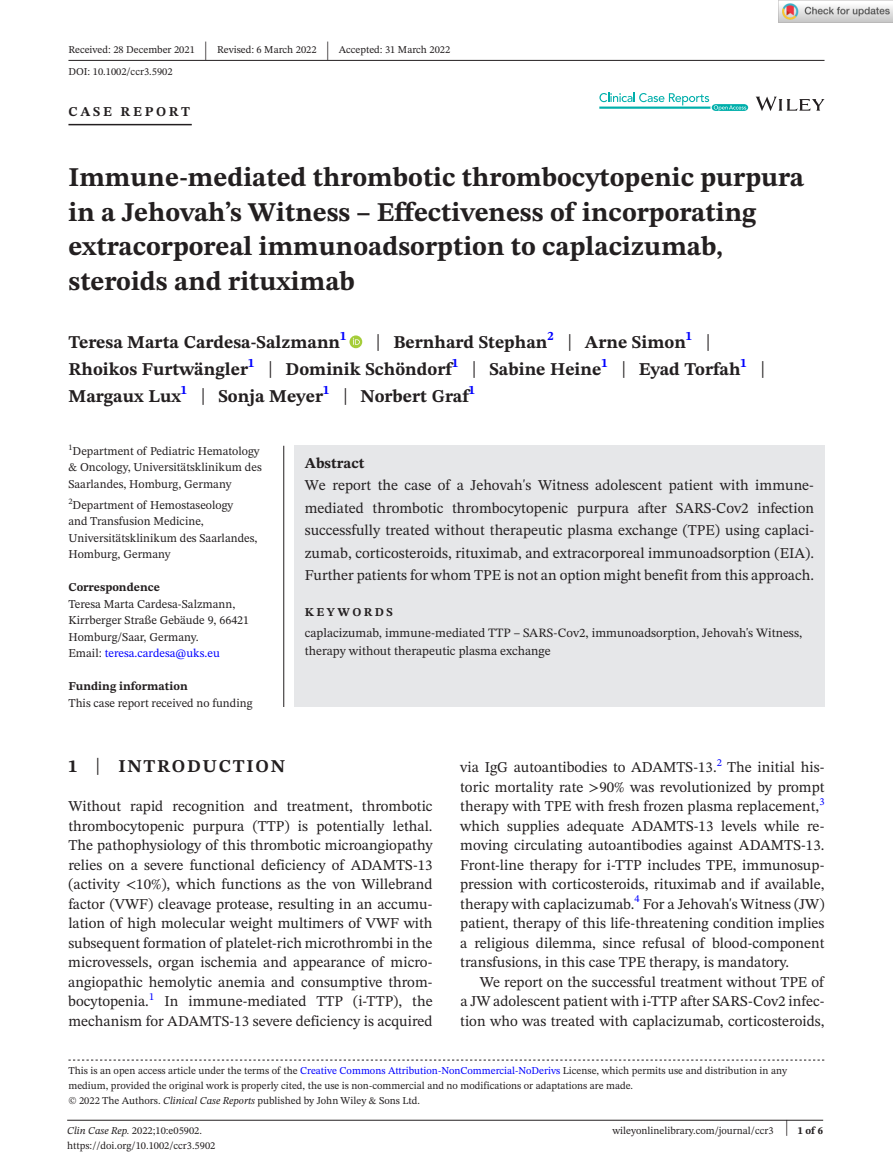
<style>
.page{position:relative;width:893px;height:1174px;background:#fff}
.page>*{position:absolute;margin:0;border:0;box-sizing:border-box;transform-origin:0 0}
.t1{font:700 27px/34.5px "STIX Two Text";color:#231f20}
.t2{font:25.65px "STIX Two Text";color:#231f20;scale:.49 1}
.t3{font:700 18px/27px "STIX Two Text";color:#231f20}
.t4{font:700 18px "STIX Two Text";letter-spacing:.1em;color:#231f20}
.t5{font:15px/19.5px "STIX Two Text";color:#231f20;text-align:justify}
.t6{font:700 15px "STIX Two Text";color:#231f20}
.t7{font:700 13.5px "STIX Two Text";letter-spacing:.2em;color:#231f20}
.t8{font:12.75px/17.2px "STIX Two Text";color:#231f20}
.t9{font:12px/16.5px "STIX Two Text";color:#231f20}
.t10{font:700 12px "STIX Two Text";color:#231f20}
.t11{font:700 12px "STIX Two Text";letter-spacing:.2em;color:#231f20}
.t12{font:10.5px/15px "STIX Two Text";color:#231f20}
.t13{font:700 10.5px "STIX Two Text";color:#231f20}
.t14{font:10.5px "STIX Two Text";color:#00f}
.s1{font-weight:400;font-size:23.4px}
.s2{color:#00f}
.s3{font-weight:400;font-size:23.7px}
.s4{font-style:italic}
.s5{font-weight:400;font-size:22.2px}
</style>
<div class="page">
<hr style="left:67px;top:1119px;width:756px;height:1px;background:#231f20">
<svg style="left:756px;top:97px;width:68px;height:14px"></svg>
<svg style="left:599px;top:93px;width:149px;height:18px"></svg>
<hr style="left:68px;top:60px;width:756px;height:1px;background:#231f20">
<hr style="left:68px;top:124px;width:124px;height:1px;background:#231f20">
<svg style="left:349px;top:335px;width:13px;height:13px"></svg>
<svg style="left:353px;top:338px;width:7px;height:7px"></svg>
<svg style="left:68px;top:1059px;width:756px;height:1px"></svg>
<hr style="left:283px;top:446px;width:1px;height:261px;background:#231f20">
<div style="left:294px;top:446px;width:530px;height:219px;background:#e6e7e9"></div>
<div style="left:294px;top:664px;width:530px;height:43px;background:#e6e7e9"></div>
<img style="left:779px;top:0;width:114px;height:23px">
<p class="t12" style="left:68px;top:42px;width:128px">Received: 28 December 2021</p>
<h2 class="t2" style="left:204px;top:32px;width:8px">|</h2>
<p class="t12" style="left:217px;top:42px;width:101px">Revised: 6 March 2022</p>
<h2 class="t2" style="left:326px;top:32px;width:8px">|</h2>
<p class="t12" style="left:339px;top:42px;width:113px">Accepted: 31 March 2022</p>
<p class="t12" style="left:68px;top:64px;width:106px">DOI: 10.1002/ccr3.5902</p>
<p class="t7" style="left:68px;top:101px;width:123px">CASE REPORT</p>
<h1 class="t1" style="left:68px;top:161px;width:737px">Immune-mediated thrombotic thrombocytopenic purpura in a Jehovah’s Witness – Effectiveness of incorporating extracorporeal immunoadsorption to caplacizumab, steroids and rituximab</h1>
<p class="t3" style="left:68px;top:329px;width:698px;text-indent:307px"><span class="s1">|</span> Bernhard Stephan<sup>2</sup> <span class="s1">|</span> Arne Simon<sup>1</sup> <span class="s1">|<br></span>Rhoikos Furtwängler<sup>1</sup> <span class="s1">|</span> Dominik Schöndorf<sup>1</sup> <span class="s1">|</span> Sabine Heine<sup>1</sup> <span class="s1">|</span> Eyad Torfah<sup>1</sup> <span class="s1">|<br></span>Margaux Lux<sup>1</sup> <span class="s1">|</span> Sonja Meyer<sup>1</sup> <span class="s1">|</span> Norbert Graf<sup>1</sup></p>
<p class="t3" style="left:68px;top:329px;width:280px">Teresa Marta Cardesa-Salzmann<sup>1</sup></p>
<p class="t9" style="left:68px;top:442px;width:195px"><sup>1</sup>Department of Pediatric Hematology &amp; Oncology, Universitätsklinikum des<br>Saarlandes, Homburg, Germany</p>
<p class="t9" style="left:68px;top:496px;width:191px"><sup>2</sup>Department of Hemostaseology<br>and Transfusion Medicine,<br>Universitätsklinikum des Saarlandes,<br>Homburg, Germany</p>
<p class="t10" style="left:68px;top:579px;width:93px">Correspondence</p>
<p class="t9" style="left:68px;top:595px;width:182px">Teresa Marta Cardesa-Salzmann,<br>Kirrberger Straße Gebäude 9, 66421<br>Homburg/Saar, Germany.<br>Email: <span class="s2">teresa.cardesa@uks.eu</span></p>
<p class="t10" style="left:68px;top:678px;width:121px">Funding information</p>
<p class="t9" style="left:68px;top:694px;width:186px">This case report received no funding</p>
<p class="t6" style="left:305px;top:452px;width:61px">Abstract</p>
<p class="t5" style="left:305px;top:474px;width:511px;line-height:22.5px">We report the case of a Jehovah's Witness adolescent patient with immune&shy;mediated thrombotic thrombocytopenic purpura after SARS-Cov2 infection successfully treated without therapeutic plasma exchange (TPE) using caplaci&shy;zumab, corticosteroids, rituximab, and extracorporeal immunoadsorption (EIA).<br>Further patients for whom TPE is not an option might benefit from this approach.</p>
<p class="t11" style="left:305px;top:603px;width:90px">KEYWORDS</p>
<p class="t8" style="left:305px;top:624px;width:499px">caplacizumab, immune-mediated TTP – SARS-Cov2, immunoadsorption, Jehovah's Witness, therapy without therapeutic plasma exchange</p>
<p class="t4" style="left:68px;top:753px;width:218px">1 <span class="s3">|</span> INTRODUCTION</p>
<p class="t5" style="left:68px;top:796px;width:366px">Without rapid recognition and treatment, thrombotic thrombocytopenic purpura (TTP) is potentially lethal.<br>The pathophysiology of this thrombotic microangiopathy relies on a severe functional deficiency of ADAMTS-13 (activity &lt;10%), which functions as the von Willebrand factor (VWF) cleavage protease, resulting in an accumu&shy;lation of high molecular weight multimers of VWF with subsequent formation of platelet-rich microthrombi in the microvessels, organ ischemia and appearance of micro&shy;angiopathic hemolytic anemia and consumptive throm&shy;bocytopenia.</p>
<p class="t14" style="left:149px;top:988px;width:7px">1</p>
<p class="t5" style="left:68px;top:991px;width:366px;text-align:right">In immune-mediated TTP (i-TTP), the<br>mechanism for ADAMTS-13 severe deficiency is acquired</p>
<p class="t5" style="left:460px;top:757px;width:258px">via IgG autoantibodies to ADAMTS-13.</p>
<p class="t14" style="left:717px;top:754px;width:7px">2</p>
<p class="t5" style="left:460px;top:757px;width:366px;text-indent:267px">The initial his&shy;toric mortality rate &gt;90% was revolutionized by prompt therapy with TPE with fresh frozen plasma replacement,</p>
<p class="t14" style="left:819px;top:793px;width:7px">3</p>
<p class="t5" style="left:460px;top:816px;width:366px">which supplies adequate ADAMTS-13 levels while re&shy;moving circulating autoantibodies against ADAMTS-13.<br>Front-line therapy for i-TTP includes TPE, immunosup&shy;pression with corticosteroids, rituximab and if available, therapy with caplacizumab.</p>
<p class="t14" style="left:635px;top:891px;width:7px">4</p>
<p class="t5" style="left:460px;top:894px;width:366px;text-indent:183px">For a Jehovah's Witness (JW) patient, therapy of this life-threatening condition implies a religious dilemma, since refusal of blood-component transfusions, in this case TPE therapy, is mandatory.</p>
<p class="t5" style="left:460px;top:972px;width:366px;text-indent:20px">We report on the successful treatment without TPE of a JW adolescent patient with i-TTP after SARS-Cov2 infec&shy;tion who was treated with caplacizumab, corticosteroids,</p>
<p class="t12" style="left:68px;top:1063px;width:720px">This is an open access article under the terms of the <span class="s2">Creative Commons Attribution-NonCommercial-NoDerivs</span> License, which permits use and distribution in any medium, provided the original work is properly cited, the use is non-commercial and no modifications or adaptations are made.<br>© 2022 The Authors. <span class="s4">Clinical Case Reports</span> published by John Wiley &amp; Sons Ltd.</p>
<p class="t12" style="left:67px;top:1123px;width:136px"><span class="s4">Clin Case Rep.</span> 2022;10:e05902.</p>
<p class="t13" style="left:785px;top:1123px;width:39px"><span class="s5">|</span> 1 of 6</p>
<p class="t12" style="left:67px;top:1138px;width:150px">https://doi.org/10.1002/ccr3.5902</p>
<p class="t12" style="left:612px;top:1123px;width:163px">wileyonlinelibrary.com/journal/ccr3</p>
</div>
